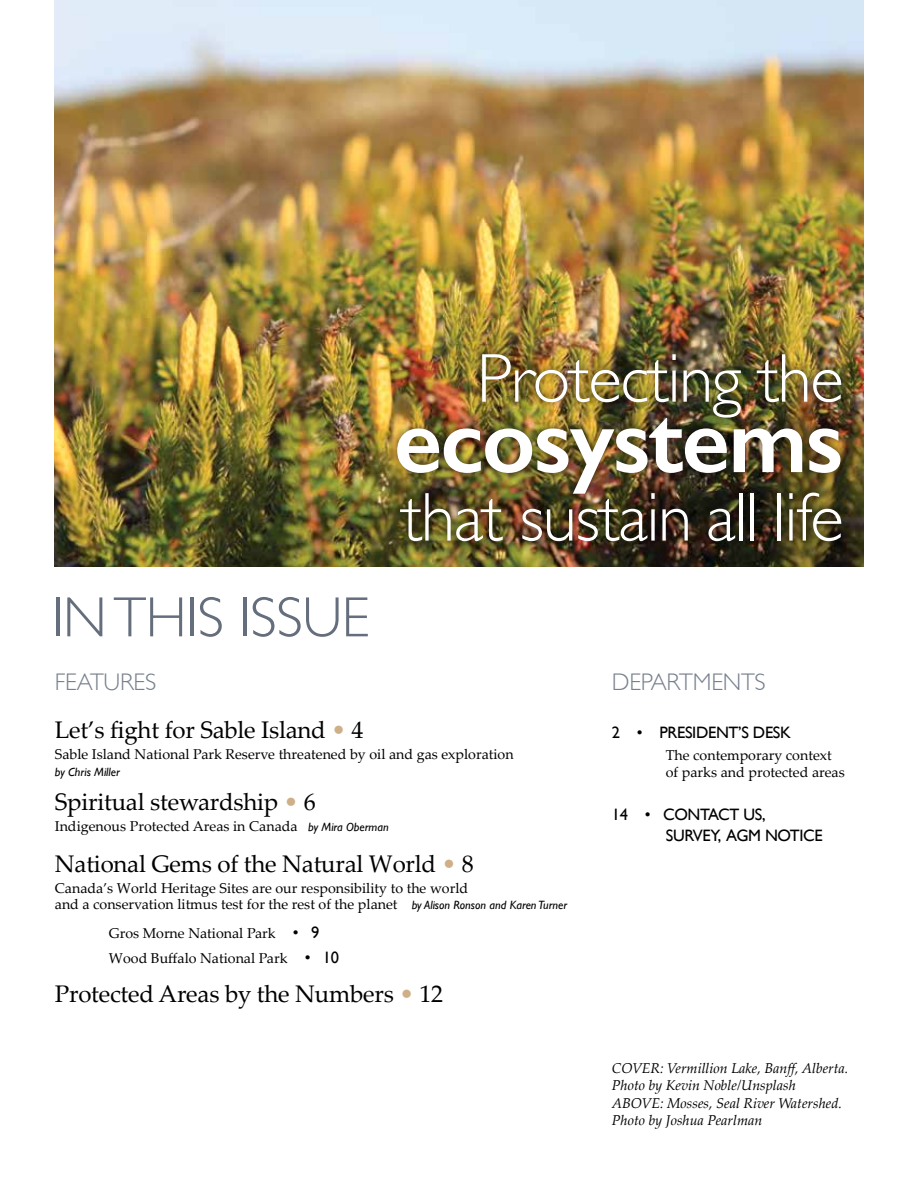
<style>
.page{position:relative;width:918px;height:1188px;background:#fff}
.page>*{position:absolute;margin:0;border:0;box-sizing:border-box;transform-origin:0 0}
.t1{font:600 93.9px "Gill Sans";letter-spacing:-.02em;color:#fff}
.t2{font:300 69.45px "Gill Sans";letter-spacing:-.02em;color:#fff}
.t3{font:300 57px "Gill Sans";letter-spacing:-.01em;color:#656e7c}
.t4{font:24px "Palatino Linotype";letter-spacing:-.01em;color:#000}
.t5{font:300 24px "Gill Sans";letter-spacing:-.01em;color:#78808e}
.t6{font:16.5px/21px "Gill Sans";letter-spacing:-.02em;color:#000}
.t7{font:14.25px/16.5px "Palatino Linotype";color:#000}
.t8{font:italic 14.25px/17.1px "Palatino Linotype";color:#000}
.t9{font:italic 12px "Gill Sans";color:#000}
.s1{color:#ceaf87}
.s2{font-family:"Gill Sans";font-style:italic;font-size:12px}
.s3{font-family:"Gill Sans";font-size:16.5px}
</style>
<div class="page">
<img style="left:54px;top:0;width:810px;height:567px">
<div style="left:388px;top:345px;width:461px;height:204px;background:#000;opacity:.55"></div>
<h3 class="t3" style="left:52px;top:573px;width:319px">IN THIS ISSUE</h3>
<h3 class="t5" style="left:55px;top:663px;width:103px">FEATURES</h3>
<h2 class="t2" style="left:477px;top:324px;width:368px">Protecting the</h2>
<h1 class="t1" style="left:394px;top:384px;width:451px">ecosystems</h1>
<h2 class="t2" style="left:401px;top:463px;width:444px">that sustain all life</h2>
<h3 class="t5" style="left:612px;top:663px;width:156px">DEPARTMENTS</h3>
<h3 class="t4" style="left:55px;top:713px;width:310px">Let’s fight for Sable Island <span class="s1">•</span> 4</h3>
<p class="t7" style="left:55px;top:746px;width:460px">Sable Island National Park Reserve threatened by oil and gas exploration</p>
<p class="t9" style="left:55px;top:765px;width:66px">by Chris Miller</p>
<h3 class="t4" style="left:55px;top:785px;width:263px">Spiritual stewardship <span class="s1">•</span> 6</h3>
<p class="t7" style="left:55px;top:818px;width:335px">Indigenous Protected Areas in Canada <span class="s2">by Mira Oberman</span></p>
<h3 class="t4" style="left:55px;top:847px;width:420px">National Gems of the Natural World <span class="s1">•</span> 8</h3>
<p class="t7" style="left:55px;top:879px;width:514px">Canada’s World Heritage Sites are our responsibility to the world<br>and a conservation litmus test for the rest of the planet <span class="s2">by Alison Ronson and Karen Turner</span></p>
<p class="t7" style="left:109px;top:920px;width:232px;line-height:25.5px">Gros Morne National Park <span class="s3">• 9<br></span>Wood Buffalo National Park <span class="s3">• 10</span></p>
<h3 class="t4" style="left:55px;top:977px;width:390px">Protected Areas by the Numbers <span class="s1">•</span> 12</h3>
<p class="t6" style="left:612px;top:721px;width:181px">2 • PRESIDENT’S DESK</p>
<p class="t7" style="left:666px;top:746px;width:180px">The contemporary context of parks and protected areas</p>
<p class="t6" style="left:666px;top:804px;width:158px;text-indent:-54px">14 • CONTACT US,<br>SURVEY, AGM NOTICE</p>
<p class="t8" style="left:612px;top:1059px;width:238px">COVER: Vermillion Lake, Banff, Alberta.<br>Photo by Kevin Noble/Unsplash ABOVE: Mosses, Seal River Watershed.<br>Photo by Joshua Pearlman</p>
</div>
